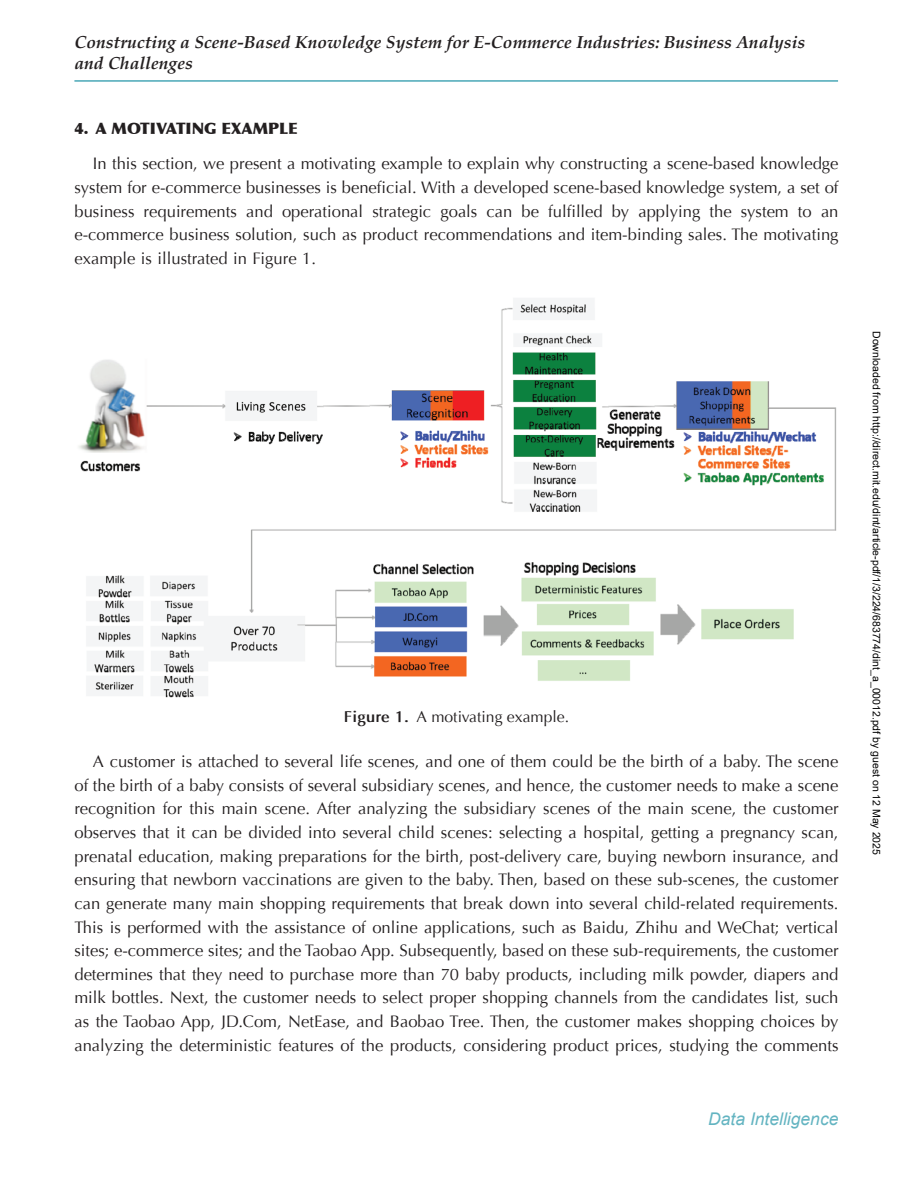
<style>
.page{position:relative;width:913px;height:1186px;background:#fff}
.page>*{position:absolute;margin:0;border:0;box-sizing:border-box;transform-origin:0 0}
.t1{font:italic 700 17.5px/21px "Palatino";color:#231f20}
.t2{font:italic 17.5px "Arial";color:#63b4c1}
.t3{font:16.62px/23.6px "Optima";color:#231f20;text-align:justify}
.t4{font:15.75px "Optima";color:#231f20}
.t5{font:900 15.75px "Optima";color:#231f20}
.t6{font:10.5px "Arial";color:#000}
.s1{font-weight:700}
</style>
<div class="page">
<hr style="left:74px;top:80px;width:764px;height:2px;background:#63b4c1">
<img style="left:78px;top:298px;width:759px;height:400px">
<p class="t1" style="left:74px;top:33px;width:732px">Constructing a Scene-Based Knowledge System for E-Commerce Industries: Business Analysis and Challenges</p>
<p class="t5" style="left:74px;top:119px;width:225px">4. A MOTIVATING EXAMPLE</p>
<p class="t3" style="left:74px;top:152px;width:765px;text-indent:18px">In this section, we present a motivating example to explain why constructing a scene-based knowledge system for e-commerce businesses is beneficial. With a developed scene-based knowledge system, a set of business requirements and operational strategic goals can be fulfilled by applying the system to an e-commerce business solution, such as product recommendations and item-binding sales. The motivating example is illustrated in Figure 1.</p>
<p class="t4" style="left:344px;top:708px;width:227px"><span class="s1">Figure 1.</span> A motivating example.</p>
<p class="t3" style="left:74px;top:750px;width:765px;text-indent:18px">A customer is attached to several life scenes, and one of them could be the birth of a baby. The scene of the birth of a baby consists of several subsidiary scenes, and hence, the customer needs to make a scene recognition for this main scene. After analyzing the subsidiary scenes of the main scene, the customer observes that it can be divided into several child scenes: selecting a hospital, getting a pregnancy scan, prenatal education, making preparations for the birth, post-delivery care, buying newborn insurance, and ensuring that newborn vaccinations are given to the baby. Then, based on these sub-scenes, the customer can generate many main shopping requirements that break down into several child-related requirements.<br>This is performed with the assistance of online applications, such as Baidu, Zhihu and WeChat; vertical sites; e-commerce sites; and the Taobao App. Subsequently, based on these sub-requirements, the customer determines that they need to purchase more than 70 baby products, including milk powder, diapers and milk bottles. Next, the customer needs to select proper shopping channels from the candidates list, such as the Taobao App, JD.Com, NetEase, and Baobao Tree. Then, the customer makes shopping choices by analyzing the deterministic features of the products, considering product prices, studying the comments</p>
<p class="t2" style="left:708px;top:1109px;width:132px">Data Intelligence</p>
<p class="t6" style="left:880px;top:331px;width:525px;rotate:90deg">Downloaded from http://direct.mit.edu/dint/article-pdf/1/3/224/683774/dint_a_00012.pdf by guest on 12 May 2025</p>
</div>
